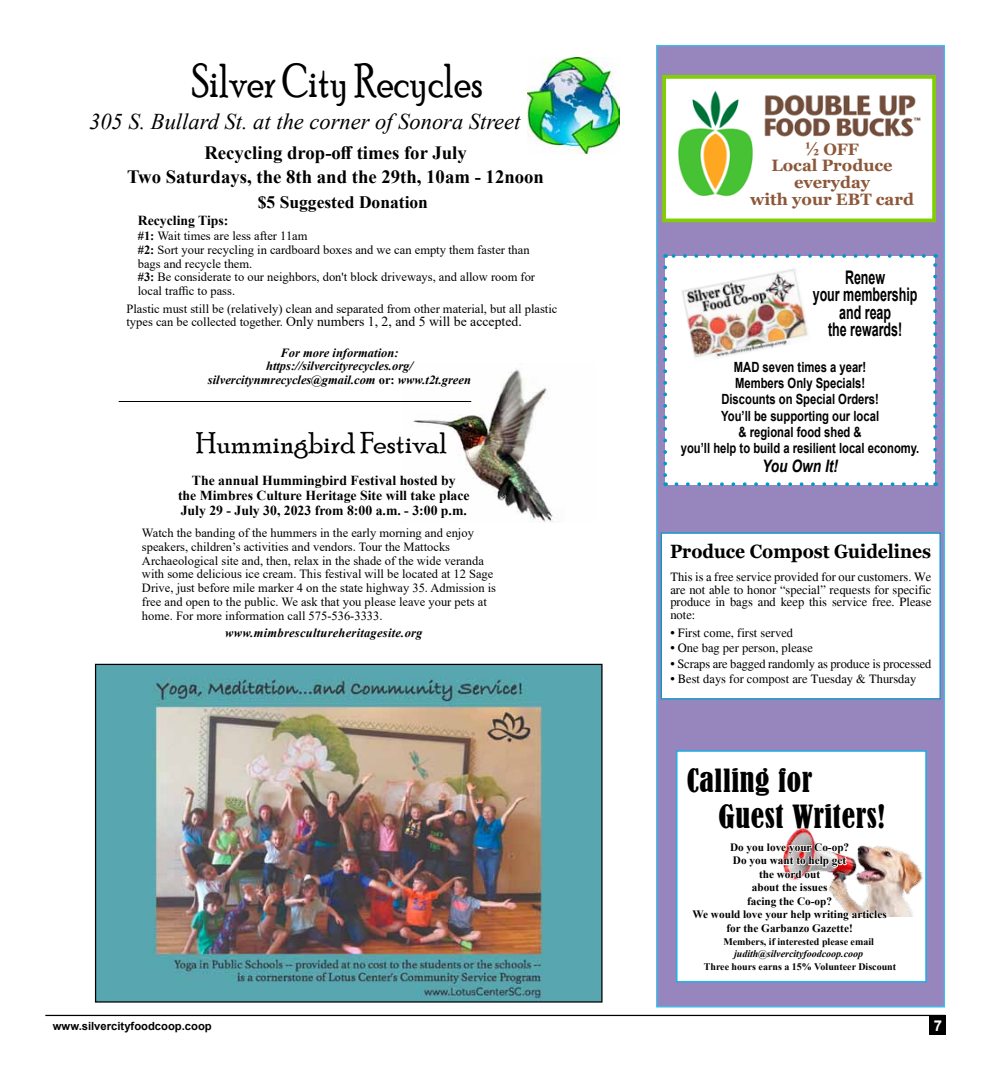
<style>
.page{position:relative;width:990px;height:1080px;background:#fff}
.page>*{position:absolute;margin:0;border:0;box-sizing:border-box;transform-origin:0 0}
.t1{font:48.5px "Poor Richard";color:#000;scale:.8 1}
.t2{font:condensed 30px/36px "Bernard";letter-spacing:.02em;color:#000}
.t3{font:30px "Poor Richard";color:#000}
.t4{font:italic 22.5px "Times New Roman";color:#000}
.t5{font:700 19.25px "Georgia";color:#000;scale:.91 1}
.t6{font:700 18.75px/23.8px "Times New Roman";color:#000;text-align:center}
.t7{font:700 18.75px/17.5px "Arial";color:#000;text-align:center;scale:.67 1}
.t8{font:700 17.5px "Times New Roman";color:#000}
.t9{font:italic 700 17.25px "Arial";color:#000;scale:.8 1}
.t10{font:700 16.5px/16.9px "Georgia";color:#8d5839;text-align:center}
.t11{font:700 15px "Arial";color:#fff}
.t12{font:700 14px/16.2px "Arial";color:#000;text-align:center;scale:.8 1}
.t13{font:700 13.75px/15px "Times New Roman";color:#000;text-align:center}
.t14{font:13.75px "Times New Roman";color:#000}
.t15{font:12.5px/13.8px "Times New Roman";color:#000}
.t16{font:12.5px/12.5px "Times";color:#000;text-align:justify}
.t17{font:italic 700 12.5px/13.8px "Times New Roman";color:#000;text-align:center}
.t18{font:italic 700 12.5px "Times New Roman";letter-spacing:.02em;color:#000}
.t19{font:700 11.25px/13.5px "Times New Roman";color:#000;text-align:center}
.t20{font:700 11.25px "Arial";color:#000}
.t21{font:700 10px "Times New Roman";color:#000}
.t22{font:italic 700 10px "Times New Roman";color:#000}
.s1{font-weight:700}
.s2{font-size:12.5px}
.s3{font-style:normal}
.s4{font-family:"Times New Roman";font-size:18.75px}
</style>
<div class="page">
<img style="left:402px;top:369px;width:151px;height:154px">
<div style="left:656px;top:45px;width:289px;height:963px;background:#9785bd;border:1px solid #00b5ee"></div>
<div style="left:929px;top:1015px;width:16px;height:20px;background:#000"></div>
<hr style="left:45px;top:1015px;width:900px;height:1px;background:#000">
<div style="left:676px;top:750px;width:251px;height:232px;background:#fff;border:1px solid #00b5ee"></div>
<img style="left:888px;top:846px;width:35px;height:71px">
<img style="left:783px;top:828px;width:105px;height:89px">
<div style="left:661px;top:532px;width:280px;height:167px;background:#fff;border:1px solid #0099ca"></div>
<div style="left:665px;top:256px;width:270px;height:228px;background:#fff"></div>
<svg style="left:663px;top:267px;width:4px;height:219px"></svg>
<svg style="left:676px;top:482px;width:260px;height:4px"></svg>
<svg style="left:933px;top:254px;width:4px;height:219px"></svg>
<svg style="left:665px;top:254px;width:259px;height:4px"></svg>
<img style="left:681px;top:269px;width:127px;height:90px">
<div style="left:662px;top:75px;width:274px;height:147px;background:#fff;border:4px solid #82ce04"></div>
<img style="left:678px;top:91px;width:75px;height:106px">
<img style="left:756px;top:79px;width:174px;height:58px">
<img style="left:528px;top:57px;width:92px;height:96px">
<hr style="left:119px;top:401px;width:352px;height:1px;background:#000">
<img style="left:97px;top:666px;width:504px;height:335px">
<h1 class="t1" style="left:192px;top:53px;width:366px">Silver City Recycles</h1>
<h3 class="t4" style="left:89px;top:106px;width:433px">305 S. Bullard St. at the corner of Sonora Street</h3>
<h3 class="t6" style="left:127px;top:140px;width:418px">Recycling drop-off times for July<br>Two Saturdays, the 8th and the 29th, 10am - 12noon</h3>
<h3 class="t8" style="left:258px;top:189px;width:172px">$5 Suggested Donation</h3>
<p class="t13" style="left:138px;top:213px;width:92px">Recycling Tips:</p>
<p class="t15" style="left:138px;top:229px;width:399px"><span class="s1">#1:</span> Wait times are less after 11am<br><span class="s1">#2:</span> Sort your recycling in cardboard boxes and we can empty them faster than bags and recycle them.<br><span class="s1">#3:</span> Be considerate to our neighbors, don't block driveways, and allow room for local traffic to pass.</p>
<p class="t15" style="left:127px;top:301px;width:432px">Plastic must still be (relatively) clean and separated from other material, but all plastic</p>
<p class="t14" style="left:127px;top:312px;width:397px"><span class="s2">types can be collected together.</span> Only numbers 1, 2, and 5 will be accepted.</p>
<p class="t17" style="left:208px;top:345px;width:265px">For more information: https://silvercityrecycles.org/ silvercitynmrecycles@gmail.com <span class="s3">or:</span> www.t2t.green</p>
<h2 class="t3" style="left:196px;top:426px;width:253px">Hummingbird Festival</h2>
<p class="t13" style="left:178px;top:472px;width:293px">The annual Hummingbird Festival hosted by<br>the Mimbres Culture Heritage Site will take place<br>July 29 - July 30, 2023 from 8:00 a.m. - 3:00 p.m.</p>
<p class="t15" style="left:142px;top:526px;width:356px">Watch the banding of the hummers in the early morning and enjoy speakers, children’s activities and vendors. Tour the Mattocks Archaeological site and, then, relax in the shade of the wide veranda with some delicious ice cream. This festival will be located at 12 Sage Drive, just before mile marker 4 on the state highway 35. Admission is free and open to the public. We ask that you please leave your pets at home. For more information call 575-536-3333.</p>
<p class="t18" style="left:225px;top:624px;width:199px">www.mimbrescultureheritagesite.org</p>
<h3 class="t10" style="left:750px;top:141px;width:165px"><span class="s4">½</span> OFF<br>Local Produce everyday<br>with your EBT card</h3>
<h3 class="t7" style="left:813px;top:269px;width:158px">Renew<br>your membership and reap<br>the rewards!</h3>
<p class="t12" style="left:681px;top:359px;width:300px">MAD seven times a year!<br>Members Only Specials!<br>Discounts on Special Orders!<br>You’ll be supporting our local<br>&amp; regional food shed &amp;<br>you’ll help to build a resilient local economy.</p>
<h3 class="t9" style="left:762px;top:454px;width:96px">You Own It!</h3>
<h3 class="t5" style="left:670px;top:539px;width:289px">Produce Compost Guidelines</h3>
<p class="t16" style="left:670px;top:571px;width:263px">This is a free service provided for our customers. We are not able to honor “special” requests for specific produce in bags and keep this service free. Please note:</p>
<p class="t16" style="left:670px;top:626px;width:124px">• First come, first served</p>
<p class="t16" style="left:670px;top:642px;width:144px">• One bag per person, please</p>
<p class="t16" style="left:670px;top:657px;width:263px">• Scraps are bagged randomly as produce is processed</p>
<p class="t16" style="left:670px;top:673px;width:247px">• Best days for compost are Tuesday &amp; Thursday</p>
<h2 class="t2" style="left:719px;top:763px;width:168px;text-indent:-32px">Calling for<br>Guest Writers!</h2>
<p class="t19" style="left:693px;top:840px;width:196px">Do you love your Co-op?<br>Do you want to help get<br>the word out<br>about the issues<br>facing the Co-op?<br>We would love your help writing articles for the Garbanzo Gazette!</p>
<p class="t21" style="left:723px;top:934px;width:152px">Members, if interested please email</p>
<p class="t22" style="left:734px;top:947px;width:131px">judith@silvercityfoodcoop.coop</p>
<p class="t21" style="left:704px;top:959px;width:194px">Three hours earns a 15% Volunteer Discount</p>
<p class="t20" style="left:53px;top:1018px;width:160px">www.silvercityfoodcoop.coop</p>
<p class="t11" style="left:934px;top:1015px;width:10px">7</p>
</div>
